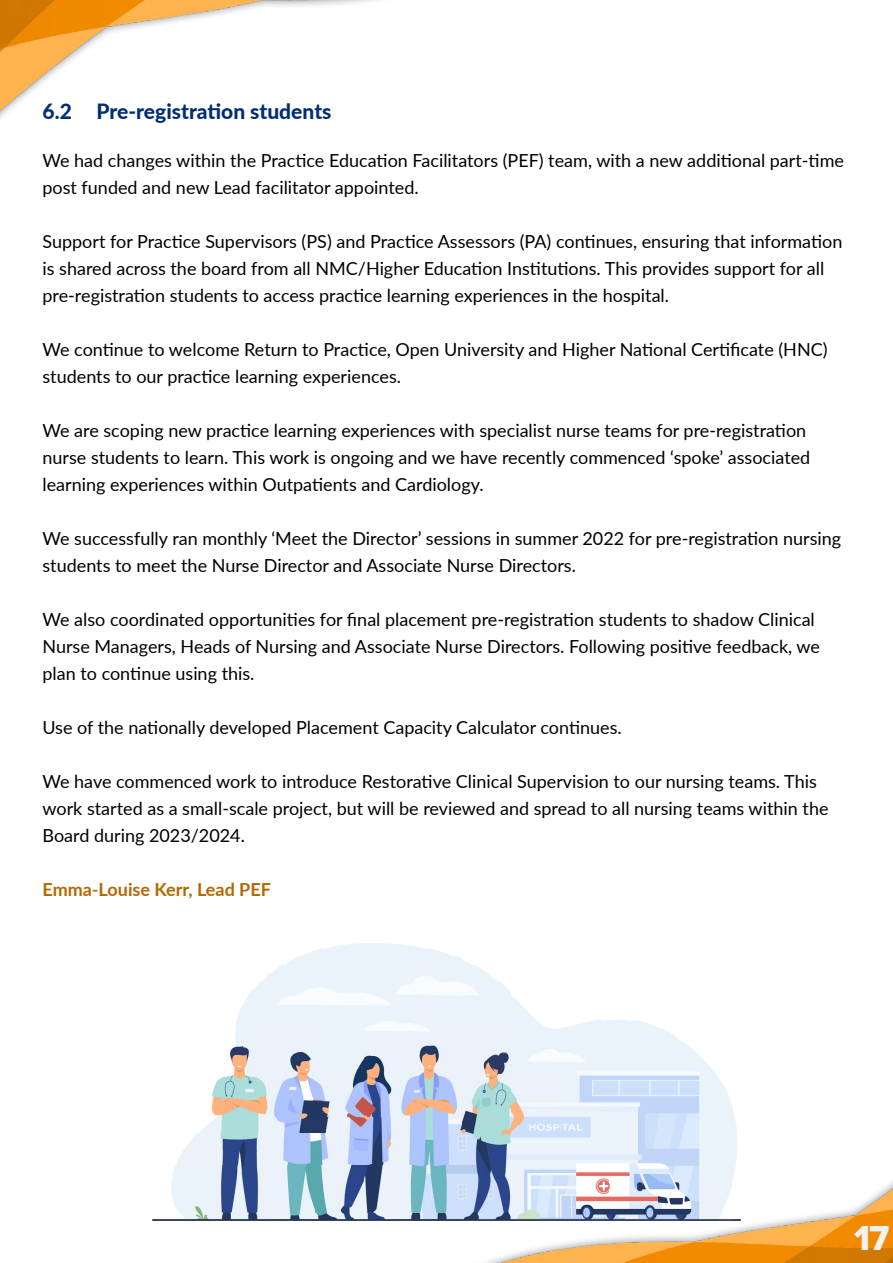
<style>
.page{position:relative;width:893px;height:1263px;background:#fff}
.page>*{position:absolute;margin:0;border:0;box-sizing:border-box;transform-origin:0 0}
.t1{font:36px "Proxima Nova Extrabld";color:#f2f2f2}
.t2{font:800 21px "Lato";color:#002d74}
.t3{font:18px/27px "Lato";color:#000}
.t4{font:700 18px "Lato";color:#b46801}
</style>
<div class="page">
<img style="left:361px;top:1019px;width:532px;height:244px">
<img style="left:0;top:0;width:583px;height:1020px">
<img style="left:152px;top:1212px;width:311px;height:8px">
<img style="left:463px;top:1076px;width:245px;height:144px">
<img style="left:708px;top:1084px;width:25px;height:136px">
<svg style="left:732px;top:1212px;width:9px;height:8px"></svg>
<img style="left:171px;top:1164px;width:292px;height:48px">
<img style="left:732px;top:1100px;width:9px;height:88px">
<img style="left:177px;top:1148px;width:155px;height:16px">
<img style="left:332px;top:1116px;width:98px;height:48px">
<img style="left:430px;top:956px;width:33px;height:208px">
<img style="left:186px;top:1132px;width:146px;height:16px">
<img style="left:201px;top:1124px;width:131px;height:8px">
<img style="left:209px;top:1116px;width:123px;height:8px">
<img style="left:211px;top:1076px;width:56px;height:40px">
<img style="left:267px;top:964px;width:163px;height:152px">
<img style="left:708px;top:1068px;width:16px;height:16px">
<img style="left:229px;top:1044px;width:38px;height:32px">
<img style="left:463px;top:1028px;width:196px;height:48px">
<img style="left:659px;top:1044px;width:41px;height:32px">
<img style="left:700px;top:1052px;width:8px;height:24px">
<svg style="left:708px;top:1060px;width:8px;height:8px"></svg>
<img style="left:234px;top:1004px;width:33px;height:40px">
<img style="left:659px;top:1028px;width:16px;height:16px">
<img style="left:675px;top:1036px;width:17px;height:8px">
<img style="left:463px;top:980px;width:49px;height:48px">
<img style="left:512px;top:1012px;width:24px;height:16px">
<img style="left:536px;top:1020px;width:131px;height:8px">
<img style="left:602px;top:1019px;width:33px;height:1px">
<img style="left:512px;top:996px;width:16px;height:16px">
<img style="left:242px;top:988px;width:25px;height:16px">
<svg style="left:512px;top:988px;width:8px;height:8px"></svg>
<img style="left:250px;top:980px;width:17px;height:8px">
<svg style="left:258px;top:972px;width:9px;height:8px"></svg>
<img style="left:463px;top:964px;width:24px;height:16px">
<img style="left:487px;top:972px;width:17px;height:8px">
<img style="left:283px;top:956px;width:147px;height:8px">
<img style="left:463px;top:956px;width:16px;height:8px">
<img style="left:299px;top:948px;width:156px;height:8px">
<img style="left:324px;top:940px;width:106px;height:8px">
<p class="t2" style="left:43px;top:96px;width:291px">6.2 Pre-registration students</p>
<p class="t3" style="left:43px;top:146px;width:803px">We had changes within the Practice Education Facilitators (PEF) team, with a new additional part-time post funded and new Lead facilitator appointed.</p>
<p class="t3" style="left:43px;top:227px;width:801px">Support for Practice Supervisors (PS) and Practice Assessors (PA) continues, ensuring that information is shared across the board from all NMC/Higher Education Institutions. This provides support for all pre-registration students to access practice learning experiences in the hospital.</p>
<p class="t3" style="left:43px;top:335px;width:787px">We continue to welcome Return to Practice, Open University and Higher National Certificate (HNC) students to our practice learning experiences.</p>
<p class="t3" style="left:43px;top:416px;width:769px">We are scoping new practice learning experiences with specialist nurse teams for pre-registration nurse students to learn. This work is ongoing and we have recently commenced ‘spoke’ associated learning experiences within Outpatients and Cardiology.</p>
<p class="t3" style="left:43px;top:524px;width:800px">We successfully ran monthly ‘Meet the Director’ sessions in summer 2022 for pre-registration nursing students to meet the Nurse Director and Associate Nurse Directors.</p>
<p class="t3" style="left:43px;top:605px;width:779px">We also coordinated opportunities for final placement pre-registration students to shadow Clinical<br>Nurse Managers, Heads of Nursing and Associate Nurse Directors. Following positive feedback, we plan to continue using this.</p>
<p class="t3" style="left:43px;top:713px;width:581px">Use of the nationally developed Placement Capacity Calculator continues.</p>
<p class="t3" style="left:43px;top:767px;width:787px">We have commenced work to introduce Restorative Clinical Supervision to our nursing teams. This work started as a small-scale project, but will be reviewed and spread to all nursing teams within the<br>Board during 2023/2024.</p>
<p class="t4" style="left:43px;top:876px;width:230px">Emma-Louise Kerr, Lead PEF</p>
<h1 class="t1" style="left:854px;top:1211px;width:37px">17</h1>
</div>
